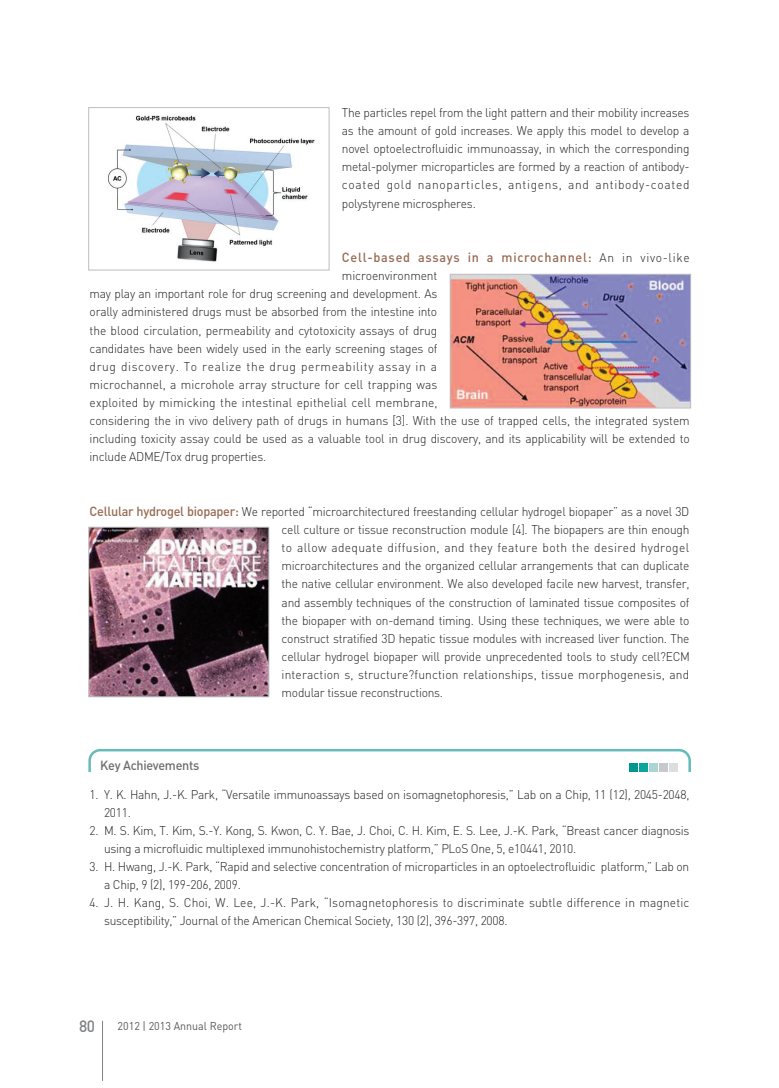
<style>
.page{position:relative;width:779px;height:1088px;background:#fff}
.page>*{position:absolute;margin:0;border:0;box-sizing:border-box;transform-origin:0 0}
.t1{font:500 16.25px "DIN";color:#808285;scale:.95 1}
.t2{font:500 13.12px "DIN";letter-spacing:.06em;color:#976a53;scale:.96 1}
.t3{font:500 13.12px "DIN";letter-spacing:-.02em;color:#6c6d70;scale:.96 1}
.t4{font:300 12.5px/18.1px "DIN";letter-spacing:-.015em;color:#231f20;scale:.96 1}
.t5{font:300 12.5px/18.1px "DIN";letter-spacing:.01em;color:#231f20;scale:.96 1}
.t6{font:11.25px "DIN";color:#57585a;scale:.95 1}
.s1{font-weight:300;font-size:12.5px;color:#231f20}
.s2{font-weight:500;font-size:13.12px;color:#976a53}
</style>
<div class="page">
<hr style="left:102px;top:1020px;width:1px;height:60px;background:#808285">
<img style="left:108px;top:115px;width:207px;height:147px">
<div style="left:88px;top:107px;width:241px;height:163px;border:1px solid #bcbdc0"></div>
<img style="left:90px;top:529px;width:177px;height:166px">
<div style="left:88px;top:527px;width:181px;height:170px;border:1px solid #bcbdc0"></div>
<img style="left:452px;top:276px;width:237px;height:130px">
<div style="left:450px;top:274px;width:241px;height:134px;border:1px solid #bcbdc0"></div>
<div style="left:88px;top:749px;width:603px;height:35px;border:2px solid #66bab7;border-radius:11px"></div>
<div style="left:88px;top:771px;width:603px;height:13px;background:#fff"></div>
<div style="left:629px;top:763px;width:9px;height:8px;background:#00958d"></div>
<div style="left:639px;top:763px;width:9px;height:8px;background:#0aa59e"></div>
<div style="left:649px;top:763px;width:9px;height:8px;background:#aad5d4"></div>
<div style="left:659px;top:763px;width:9px;height:8px;background:#c7c8ca"></div>
<div style="left:669px;top:763px;width:9px;height:8px;background:#dcdddf"></div>
<p class="t4" style="left:342px;top:105px;width:364px;text-align:justify">The particles repel from the light pattern and their mobility increases as the amount of gold increases. We apply this model to develop a novel optoelectrofluidic immunoassay, in which the corresponding metal-polymer microparticles are formed by a reaction of antibody&shy;coated gold nanoparticles, antigens, and antibody-coated polystyrene microspheres.</p>
<p class="t2" style="left:342px;top:252px;width:364px">Cell-based assays in a microchannel: <span class="s1">An in vivo-like</span></p>
<p class="t4" style="left:90px;top:268px;width:626px;text-indent:252px">microenvironment<br>may play an important role for drug screening and development. As<br>orally administered drugs must be absorbed from the intestine into<br>the blood circulation, permeability and cytotoxicity assays of drug<br>candidates have been widely used in the early screening stages of<br>drug discovery. To realize the drug permeability assay in a<br>microchannel, a microhole array structure for cell trapping was<br>exploited by mimicking the intestinal epithelial cell membrane,<br>considering the in vivo delivery path of drugs in humans [3]. With the use of trapped cells, the integrated system including toxicity assay could be used as a valuable tool in drug discovery, and its applicability will be extended to include ADME/Tox drug properties.</p>
<p class="t4" style="left:282px;top:504px;width:427px;text-align:justify;text-indent:-192px"><span class="s2">Cellular hydrogel biopaper:</span> We reported “microarchitectured freestanding cellular hydrogel biopaper” as a novel 3D cell culture or tissue reconstruction module [4]. The biopapers are thin enough to allow adequate diffusion, and they feature both the desired hydrogel microarchitectures and the organized cellular arrangements that can duplicate the native cellular environment. We also developed facile new harvest, transfer, and assembly techniques of the construction of laminated tissue composites of the biopaper with on-demand timing. Using these techniques, we were able to construct stratified 3D hepatic tissue modules with increased liver function. The cellular hydrogel biopaper will provide unprecedented tools to study cell?ECM interaction s, structure?function relationships, tissue morphogenesis, and modular tissue reconstructions.</p>
<p class="t3" style="left:100px;top:760px;width:105px">Key Achievements</p>
<p class="t4" style="left:104px;top:786px;width:611px;text-indent:-14px">1. Y. K. Hahn, J.-K. Park, “Versatile immunoassays based on isomagnetophoresis,” Lab on a Chip, 11 (12), 2045-2048,<br>2011.</p>
<p class="t4" style="left:104px;top:822px;width:611px;text-indent:-14px">2. M. S. Kim, T. Kim, S.-Y. Kong, S. Kwon, C. Y. Bae, J. Choi, C. H. Kim, E. S. Lee, J.-K. Park, “Breast cancer diagnosis using a microfluidic multiplexed immunohistochemistry platform,” PLoS One, 5, e10441, 2010.</p>
<p class="t4" style="left:104px;top:859px;width:611px;text-indent:-14px">3. H. Hwang, J.-K. Park, “Rapid and selective concentration of microparticles in an optoelectrofluidic platform,” Lab on a Chip, 9 (2), 199-206, 2009.</p>
<p class="t5" style="left:104px;top:895px;width:611px;text-indent:-14px">4. J. H. Kang, S. Choi, W. Lee, J.-K. Park, “Isomagnetophoresis to discriminate subtle difference in magnetic susceptibility,” Journal of the American Chemical Society, 130 (2), 396-397, 2008.</p>
<h1 class="t1" style="left:79px;top:1020px;width:18px">80</h1>
<p class="t6" style="left:118px;top:1021px;width:132px">2012 | 2013 Annual Report</p>
</div>
